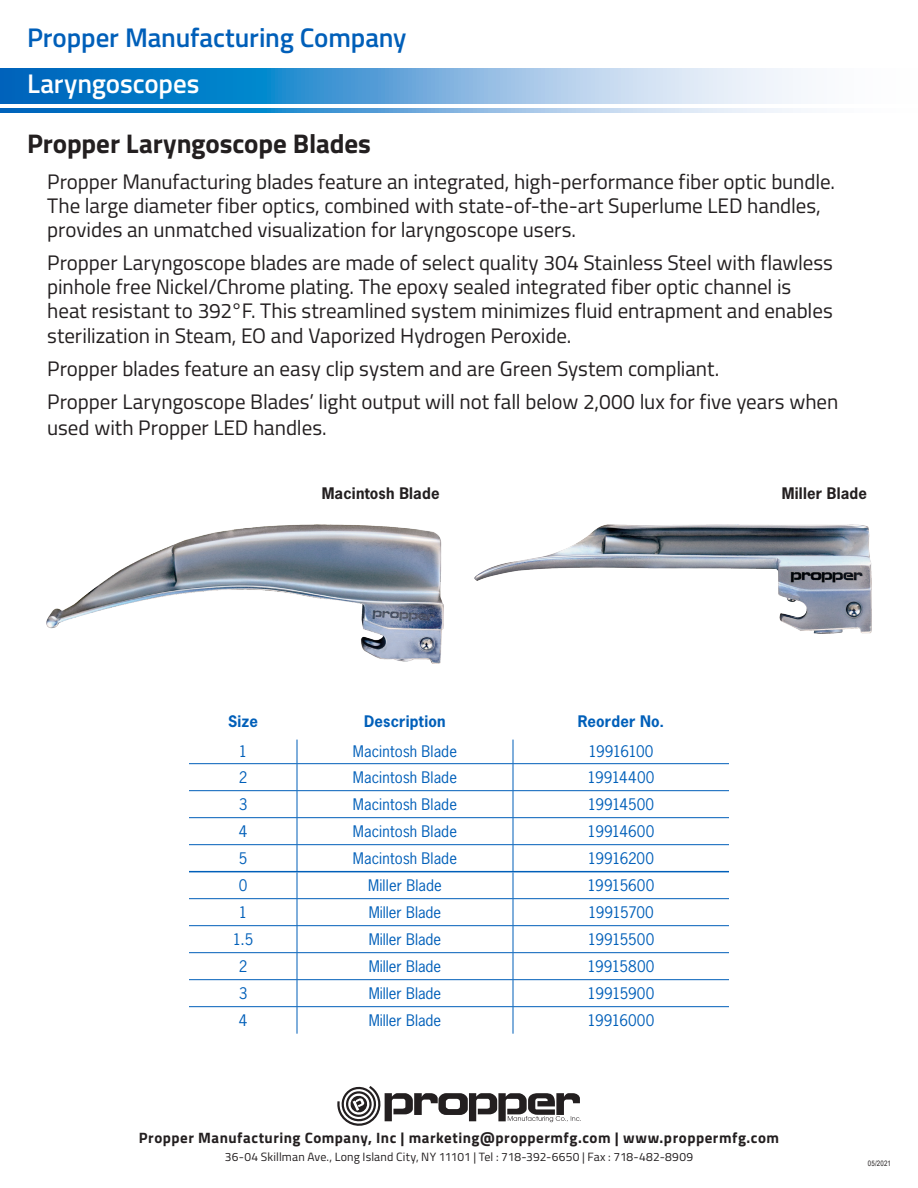
<style>
.page{position:relative;width:918px;height:1188px;background:#fff}
.page>*{position:absolute;margin:0;border:0;box-sizing:border-box;transform-origin:0 0}
.t1{font:600 27px "Titillium";letter-spacing:-.005em;color:#005fb9}
.t2{font:700 27px "Titillium";letter-spacing:-.005em;color:#231f20}
.t3{font:600 27px "Titillium";color:#fff}
.t4{font:21px/24.5px "Titillium";letter-spacing:-.005em;color:#231f20}
.t5{font:15px "News Gothic Std";color:#005fb9}
.t6{font:700 15px "Titillium";letter-spacing:.035em;color:#231f20}
.t7{font:700 15px "News Gothic Std";letter-spacing:.015em;color:#231f20}
.t8{font:700 15px "News Gothic Std";letter-spacing:.01em;color:#005fb9}
.t9{font:15px "News Gothic Std";letter-spacing:-.05em;color:#005fb9}
.t10{font:15px "News Gothic Std";letter-spacing:-.02em;color:#005fb9}
.t11{font:15px "News Gothic Std";letter-spacing:-.045em;color:#005fb9}
.t12{font:15px "News Gothic Std";letter-spacing:-.025em;color:#005fb9}
.t13{font:12px "Titillium";letter-spacing:.01em;color:#231f20}
.t14{font:7.5px "Arial Narrow";letter-spacing:.02em;color:#231f20}
</style>
<div class="page">
<svg style="left:0;top:68px;width:801px;height:35px;background:#68aadb"></svg>
<svg style="left:0;top:108px;width:801px;height:5px;background:#68aadb"></svg>
<svg style="left:337px;top:1086px;width:244px;height:40px"></svg>
<img style="left:46px;top:525px;width:397px;height:139px">
<img style="left:475px;top:525px;width:397px;height:109px">
<hr style="left:189px;top:763px;width:108px;height:1px;background:#005fb9">
<hr style="left:297px;top:763px;width:216px;height:1px;background:#005fb9">
<hr style="left:513px;top:763px;width:216px;height:1px;background:#005fb9">
<hr style="left:189px;top:790px;width:108px;height:1px;background:#005fb9">
<hr style="left:297px;top:790px;width:216px;height:1px;background:#005fb9">
<hr style="left:513px;top:790px;width:216px;height:1px;background:#005fb9">
<hr style="left:189px;top:817px;width:108px;height:1px;background:#005fb9">
<hr style="left:297px;top:817px;width:216px;height:1px;background:#005fb9">
<hr style="left:513px;top:817px;width:216px;height:1px;background:#005fb9">
<hr style="left:189px;top:844px;width:108px;height:1px;background:#005fb9">
<hr style="left:297px;top:844px;width:216px;height:1px;background:#005fb9">
<hr style="left:513px;top:844px;width:216px;height:1px;background:#005fb9">
<hr style="left:189px;top:898px;width:108px;height:1px;background:#005fb9">
<hr style="left:297px;top:898px;width:216px;height:1px;background:#005fb9">
<hr style="left:513px;top:898px;width:216px;height:1px;background:#005fb9">
<hr style="left:189px;top:925px;width:108px;height:1px;background:#005fb9">
<hr style="left:297px;top:925px;width:216px;height:1px;background:#005fb9">
<hr style="left:513px;top:925px;width:216px;height:1px;background:#005fb9">
<hr style="left:189px;top:952px;width:108px;height:1px;background:#005fb9">
<hr style="left:297px;top:952px;width:216px;height:1px;background:#005fb9">
<hr style="left:513px;top:952px;width:216px;height:1px;background:#005fb9">
<hr style="left:189px;top:979px;width:108px;height:1px;background:#005fb9">
<hr style="left:297px;top:979px;width:216px;height:1px;background:#005fb9">
<hr style="left:513px;top:979px;width:216px;height:1px;background:#005fb9">
<hr style="left:189px;top:1006px;width:108px;height:1px;background:#005fb9">
<hr style="left:297px;top:1006px;width:216px;height:1px;background:#005fb9">
<svg style="left:297px;top:740px;width:1px;height:294px"></svg>
<hr style="left:513px;top:1006px;width:216px;height:1px;background:#005fb9">
<svg style="left:513px;top:740px;width:1px;height:294px"></svg>
<hr style="left:189px;top:871px;width:108px;height:1px;background:#005fb9">
<hr style="left:297px;top:871px;width:216px;height:1px;background:#005fb9">
<hr style="left:513px;top:871px;width:216px;height:1px;background:#005fb9">
<p class="t1" style="left:27px;top:18px;width:381px">Propper Manufacturing Company</p>
<p class="t3" style="left:27px;top:63px;width:174px">Laryngoscopes</p>
<p class="t2" style="left:27px;top:123px;width:345px">Propper Laryngoscope Blades</p>
<p class="t4" style="left:47px;top:169px;width:789px;line-height:24px">Propper Manufacturing blades feature an integrated, high-performance fiber optic bundle.<br>The large diameter fiber optics, combined with state-of-the-art Superlume LED handles, provides an unmatched visualization for laryngoscope users.</p>
<p class="t4" style="left:47px;top:250px;width:787px">Propper Laryngoscope blades are made of select quality 304 Stainless Steel with flawless pinhole free Nickel/Chrome plating. The epoxy sealed integrated fiber optic channel is heat resistant to 392°F. This streamlined system minimizes fluid entrapment and enables sterilization in Steam, EO and Vaporized Hydrogen Peroxide.</p>
<p class="t4" style="left:47px;top:352px;width:793px;line-height:33px">Propper blades feature an easy clip system and are Green System compliant.<br>Propper Laryngoscope Blades’ light output will not fall below 2,000 lux for five years when</p>
<p class="t4" style="left:47px;top:414px;width:281px">used with Propper LED handles.</p>
<p class="t7" style="left:322px;top:483px;width:119px">Macintosh Blade</p>
<p class="t7" style="left:782px;top:483px;width:87px">Miller Blade</p>
<p class="t8" style="left:228px;top:711px;width:31px">Size</p>
<p class="t8" style="left:364px;top:711px;width:83px">Description</p>
<p class="t8" style="left:578px;top:711px;width:88px">Reorder No.</p>
<p class="t5" style="left:239px;top:742px;width:10px">1</p>
<p class="t5" style="left:353px;top:742px;width:106px">Macintosh Blade</p>
<p class="t9" style="left:588px;top:742px;width:67px">19916100</p>
<p class="t5" style="left:239px;top:768px;width:10px">2</p>
<p class="t5" style="left:353px;top:768px;width:106px">Macintosh Blade</p>
<p class="t5" style="left:587px;top:768px;width:69px">19914400</p>
<p class="t5" style="left:239px;top:795px;width:10px">3</p>
<p class="t5" style="left:353px;top:795px;width:106px">Macintosh Blade</p>
<p class="t5" style="left:588px;top:795px;width:68px">19914500</p>
<p class="t5" style="left:239px;top:822px;width:10px">4</p>
<p class="t5" style="left:353px;top:822px;width:106px">Macintosh Blade</p>
<p class="t5" style="left:588px;top:822px;width:68px">19914600</p>
<p class="t5" style="left:239px;top:849px;width:10px">5</p>
<p class="t5" style="left:353px;top:849px;width:106px">Macintosh Blade</p>
<p class="t10" style="left:588px;top:849px;width:68px">19916200</p>
<p class="t5" style="left:239px;top:876px;width:10px">0</p>
<p class="t5" style="left:368px;top:876px;width:75px">Miller Blade</p>
<p class="t5" style="left:588px;top:876px;width:68px">19915600</p>
<p class="t5" style="left:239px;top:903px;width:10px">1</p>
<p class="t5" style="left:369px;top:903px;width:74px">Miller Blade</p>
<p class="t11" style="left:588px;top:903px;width:67px">19915700</p>
<p class="t5" style="left:233px;top:930px;width:22px">1.5</p>
<p class="t5" style="left:369px;top:930px;width:74px">Miller Blade</p>
<p class="t5" style="left:588px;top:930px;width:68px">19915500</p>
<p class="t5" style="left:239px;top:957px;width:10px">2</p>
<p class="t5" style="left:369px;top:957px;width:74px">Miller Blade</p>
<p class="t5" style="left:587px;top:957px;width:69px">19915800</p>
<p class="t5" style="left:239px;top:984px;width:10px">3</p>
<p class="t5" style="left:369px;top:984px;width:74px">Miller Blade</p>
<p class="t12" style="left:588px;top:984px;width:68px">19915900</p>
<p class="t5" style="left:239px;top:1011px;width:10px">4</p>
<p class="t5" style="left:369px;top:1011px;width:74px">Miller Blade</p>
<p class="t5" style="left:588px;top:1011px;width:68px">19916000</p>
<p class="t6" style="left:139px;top:1126px;width:642px">Propper Manufacturing Company, Inc | marketing@proppermfg.com | www.proppermfg.com</p>
<p class="t13" style="left:225px;top:1148px;width:470px">36-04 Skillman Ave., Long Island City, NY 11101 | Tel : 718-392-6650 | Fax : 718-482-8909</p>
<p class="t14" style="left:868px;top:1158px;width:25px">05/2021</p>
</div>
